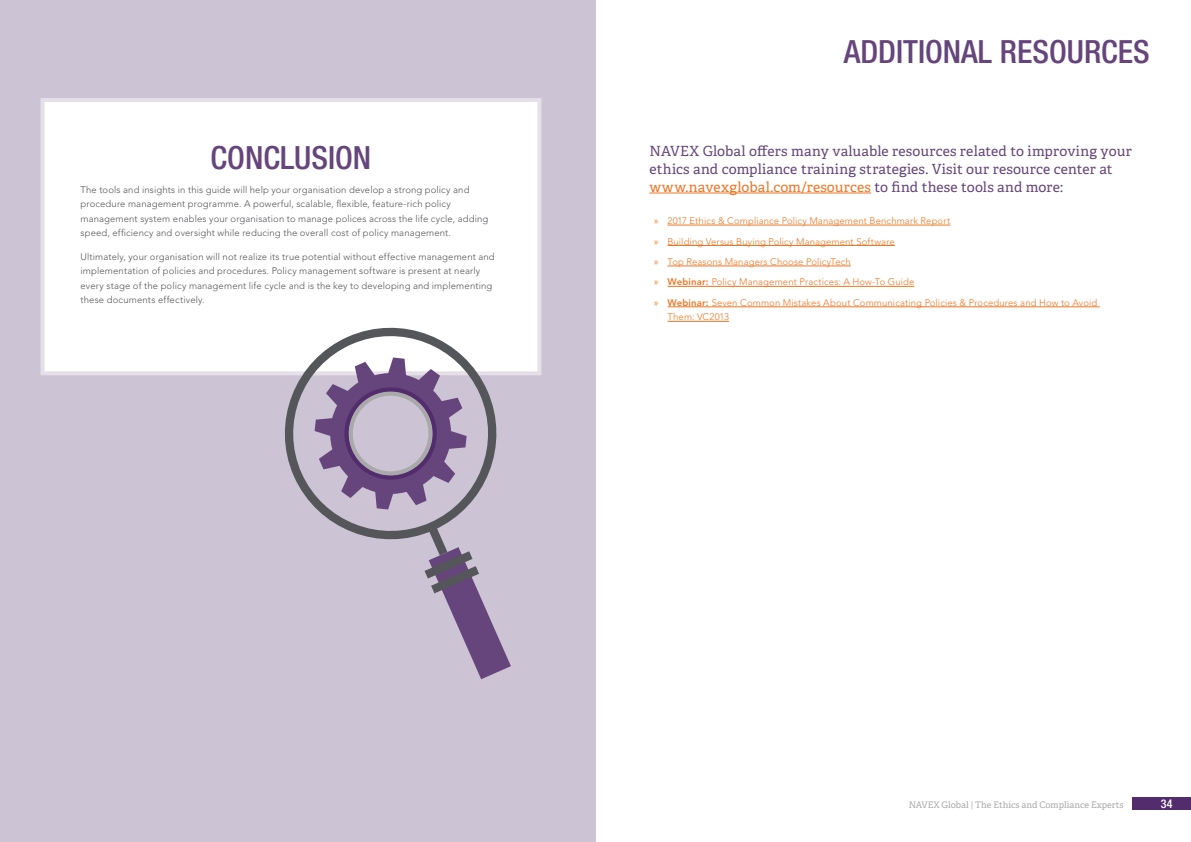
<style>
.page{position:relative;width:1191px;height:842px;background:#fff}
.page>*{position:absolute;margin:0;border:0;box-sizing:border-box;transform-origin:0 0}
.t1{font:500 condensed 32px "Helvetica Neue LT Com";color:#65457b}
.t2{font:14px/18px "Adelle";letter-spacing:.015em;color:#65457b}
.t3{font:500 condensed 12px "Helvetica Neue LT Std";color:#fff}
.t4{font:300 9.5px/14.5px "Avenir LT Std";letter-spacing:.015em;color:#55565a}
.t5{font:300 9.5px/20.4px "Avenir LT Std";letter-spacing:.015em;color:#f07523}
.t6{font:9px "Adelle";color:#a9a9aa}
.s1{color:#f07523}
.s2{font-family:"Myriad Pro";font-weight:400;font-size:10px}
.s3{font-weight:800}
.s4{color:#b8b7b7}
</style>
<div class="page">
<div style="left:1132px;top:797px;width:59px;height:13px;background:#522c6c"></div>
<div style="left:0;top:0;width:595px;height:842px;background:#ccc3d4"></div>
<div style="left:42px;top:100px;width:497px;height:273px;background:#fff"></div>
<div style="left:40px;top:98px;width:501px;height:277px;border:4px solid #e5dfe8"></div>
<svg style="left:270px;top:327px;width:241px;height:213px"></svg>
<svg style="left:424px;top:525px;width:87px;height:154px"></svg>
<hr style="left:649px;top:193px;width:222px;height:1px;background:#f07523">
<hr style="left:667px;top:225px;width:283px;height:1px;background:#f07523">
<hr style="left:667px;top:245px;width:228px;height:1px;background:#f07523">
<hr style="left:667px;top:266px;width:184px;height:1px;background:#f07523">
<hr style="left:667px;top:286px;width:247px;height:1px;background:#f07523">
<hr style="left:667px;top:307px;width:432px;height:1px;background:#f07523">
<hr style="left:667px;top:321px;width:62px;height:1px;background:#f07523">
<h1 class="t1" style="left:211px;top:139px;width:162px">CONCLUSION</h1>
<p class="t4" style="left:80px;top:182px;width:409px">The tools and insights in this guide will help your organisation develop a strong policy and procedure management programme. A powerful, scalable, flexible, feature-rich policy management system enables your organisation to manage polices across the life cycle, adding speed, efficiency and oversight while reducing the overall cost of policy management.</p>
<p class="t4" style="left:80px;top:249px;width:416px">Ultimately, your organisation will not realize its true potential without effective management and implementation of policies and procedures. Policy management software is present at nearly every stage of the policy management life cycle and is the key to developing and implementing these documents effectively.</p>
<h1 class="t1" style="left:844px;top:33px;width:307px">ADDITIONAL RESOURCES</h1>
<h2 class="t2" style="left:649px;top:141px;width:484px">NAVEX Global offers many valuable resources related to improving your ethics and compliance training strategies. Visit our resource center at <span class="s1">www.navexglobal.com/resources</span> to find these tools and more:</h2>
<p class="t5" style="left:654px;top:211px;width:445px"><span class="s2">»</span> 2017 Ethics &amp; Compliance Policy Management Benchmark Report<br><span class="s2">»</span> Building Versus Buying Policy Management Software<br><span class="s2">»</span> Top Reasons Managers Choose PolicyTech<br><span class="s2">»</span> <span class="s3">Webinar:</span> Policy Management Practices: A How-To Guide<br><span class="s2">»</span> <span class="s3">Webinar:</span> Seven Common Mistakes About Communicating Policies &amp; Procedures and How to Avoid</p>
<p class="t5" style="left:667px;top:307px;width:63px">Them: VC2013</p>
<p class="t6" style="left:908px;top:798px;width:216px">NAVEX Global <span class="s4">|</span> The Ethics and Compliance Experts</p>
<p class="t3" style="left:1161px;top:796px;width:13px">34</p>
</div>
